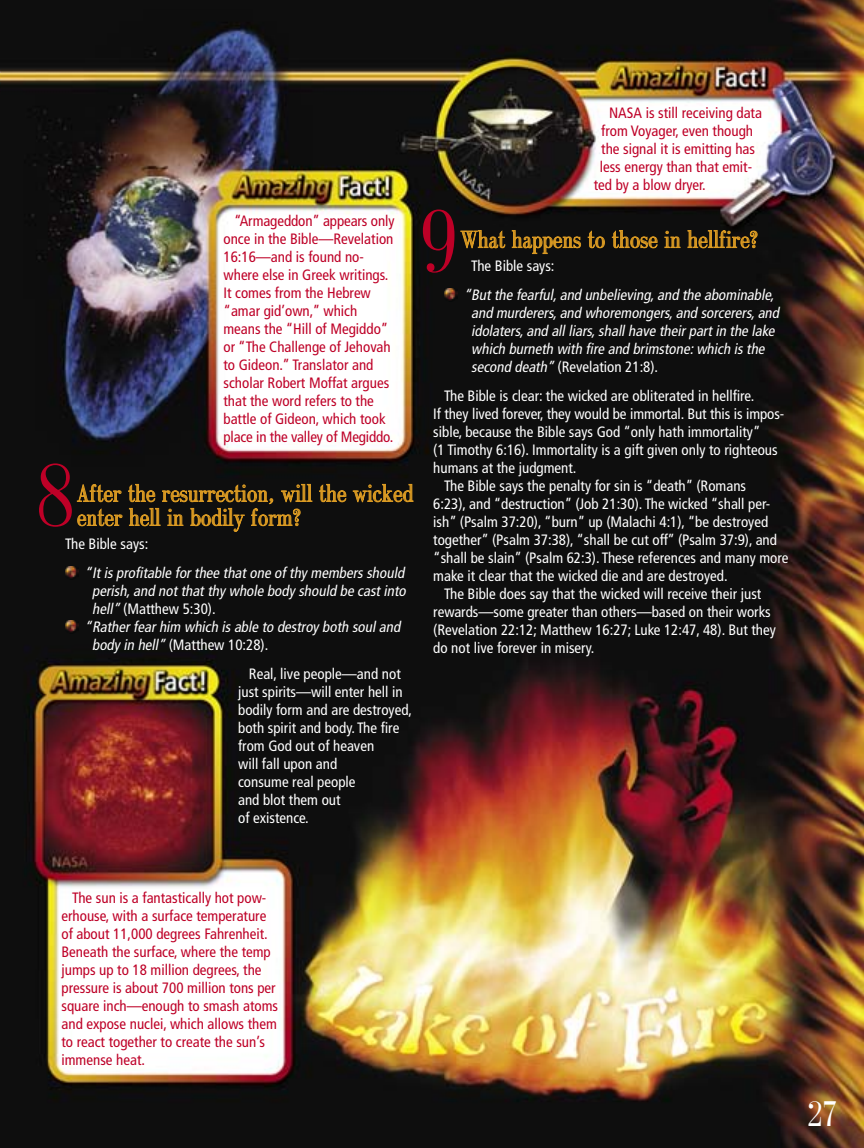
<style>
.page{position:relative;width:864px;height:1148px;background:#fff}
.page>*{position:absolute;margin:0;border:0;box-sizing:border-box;transform-origin:0 0}
.t1{font:90px "Galileo FLF";color:#be0027}
.t2{font:36px "Galileo FLF";color:#fff}
.t3{font:24px/24px "Galileo FLF";color:#da9a23}
.t4{font:condensed 15px/18px "Frutiger";color:#fff}
.t5{font:condensed 15px/18px "Frutiger";color:#be0027}
.t6{font:italic condensed 15px/18px "Frutiger";color:#fff}
.s1{font-style:italic}
.s2{font-style:normal}
</style>
<div class="page">
<img style="left:0;top:0;width:864px;height:1148px">
<svg style="left:77px;top:484px;width:45px;height:18px"></svg>
<svg style="left:319px;top:484px;width:27px;height:18px"></svg>
<svg style="left:353px;top:484px;width:60px;height:18px"></svg>
<svg style="left:77px;top:509px;width:45px;height:17px"></svg>
<svg style="left:128px;top:484px;width:184px;height:48px;background:#3e2f12"></svg>
<svg style="left:65px;top:566px;width:13px;height:13px"></svg>
<svg style="left:65px;top:620px;width:13px;height:13px"></svg>
<svg style="left:460px;top:230px;width:45px;height:18px"></svg>
<svg style="left:512px;top:230px;width:69px;height:24px;background:#453413"></svg>
<svg style="left:588px;top:231px;width:17px;height:17px"></svg>
<svg style="left:612px;top:230px;width:46px;height:18px"></svg>
<svg style="left:664px;top:231px;width:17px;height:17px"></svg>
<svg style="left:688px;top:230px;width:70px;height:18px"></svg>
<svg style="left:444px;top:289px;width:13px;height:12px"></svg>
<p class="t5" style="left:224px;top:212px;width:173px;text-indent:11px">“Armageddon” appears only once in the Bible—Revelation<br>16:16—and is found no&shy;where else in Greek writings.<br>It comes from the Hebrew “amar gid’own,” which means the “Hill of Megiddo” or “The Challenge of Jehovah to Gideon.” Translator and scholar Robert Moffat argues that the word refers to the battle of Gideon, which took place in the valley of Megiddo.</p>
<h1 class="t1" style="left:36px;top:451px;width:40px">8</h1>
<h3 class="t3" style="left:77px;top:482px;width:338px">After the resurrection, will the wicked enter hell in bodily form?</h3>
<p class="t4" style="left:65px;top:535px;width:85px">The Bible says:</p>
<p class="t6" style="left:85px;top:563px;width:324px">“ Itisprofitable forthee thatone ofthy membersshould</p>
<p class="t6" style="left:92px;top:581px;width:318px">perish,and notthatthy whole body should be castinto</p>
<p class="t4" style="left:92px;top:599px;width:125px"><span class="s1">hell”</span> (Matthew 5:30).</p>
<p class="t6" style="left:85px;top:617px;width:320px">“ Ratherfearhim which isable to destroy both souland</p>
<p class="t4" style="left:92px;top:635px;width:178px"><span class="s1">body in hell”</span> (Matthew 10:28).</p>
<p class="t4" style="left:238px;top:664px;width:176px;text-indent:11px">Real, live people—and not just spirits—will enter hell in bodily form and are destroyed, both spirit and body. The fire from God out of heaven<br>will fall upon and<br>consume real people<br>and blot them out<br>of existence.</p>
<p class="t5" style="left:609px;top:104px;width:154px">NASA is still receiving data</p>
<p class="t5" style="left:601px;top:122px;width:153px">from Voyager, even though</p>
<p class="t5" style="left:601px;top:140px;width:155px">the signal it is emitting has</p>
<p class="t5" style="left:600px;top:158px;width:154px">less energy than that emit-</p>
<p class="t5" style="left:594px;top:176px;width:114px">ted by a blow dryer.</p>
<h1 class="t1" style="left:420px;top:197px;width:40px">9</h1>
<h3 class="t3" style="left:460px;top:228px;width:298px">What happens to those in hellfire?</h3>
<p class="t4" style="left:471px;top:257px;width:85px">The Bible says:</p>
<p class="t6" style="left:471px;top:286px;width:313px;text-indent:-7px">“ Butthe fearful,and unbelieving,and the abominable, and murderers,and whoremongers,and sorcerers,and idolaters,and allliars,shallhave theirpartin the lake which burneth with fire and brimstone:which isthe second death” <span class="s2">(Revelation 21:8).</span></p>
<p class="t4" style="left:444px;top:386px;width:312px">The Bible is clear: the wicked are obliterated in hellfire.</p>
<p class="t4" style="left:433px;top:404px;width:353px">If they lived forever, they would be immortal. But this is impos-</p>
<p class="t4" style="left:433px;top:422px;width:329px">sible, because the Bible says God “only hath immortality”</p>
<p class="t4" style="left:433px;top:440px;width:346px">(1 Timothy 6:16). Immortality is a gift given only to righteous</p>
<p class="t4" style="left:433px;top:458px;width:145px">humans at the judgment.</p>
<p class="t4" style="left:444px;top:476px;width:304px">The Bible says the penalty for sin is “death” (Romans</p>
<p class="t4" style="left:433px;top:494px;width:339px">6:23), and “destruction” (Job 21:30). The wicked “shall per-</p>
<p class="t4" style="left:433px;top:512px;width:336px">ish” (Psalm 37:20), “burn” up (Malachi 4:1), “be destroyed</p>
<p class="t4" style="left:433px;top:530px;width:345px">together” (Psalm 37:38), “shall be cut off” (Psalm 37:9), and</p>
<p class="t4" style="left:433px;top:548px;width:357px">“shall be slain” (Psalm 62:3). These references and many more</p>
<p class="t4" style="left:433px;top:566px;width:296px">make it clear that the wicked die and are destroyed.</p>
<p class="t4" style="left:444px;top:584px;width:319px">The Bible does say that the wicked will receive their just</p>
<p class="t4" style="left:433px;top:602px;width:339px">rewards—some greater than others—based on their works</p>
<p class="t4" style="left:433px;top:620px;width:344px">(Revelation 22:12; Matthew 16:27; Luke 12:47, 48). But they</p>
<p class="t4" style="left:433px;top:638px;width:163px">do not live forever in misery.</p>
<p class="t5" style="left:61px;top:888px;width:218px;text-indent:11px">The sun is a fantastically hot pow&shy;erhouse, with a surface temperature of about 11,000 degrees Fahrenheit.<br>Beneath the surface, where the temp jumps up to 18 million degrees, the pressure is about 700 million tons per square inch—enough to smash atoms and expose nuclei, which allows them to react together to create the sun’s immense heat.</p>
<h2 class="t2" style="left:808px;top:1095px;width:32px">27</h2>
</div>
